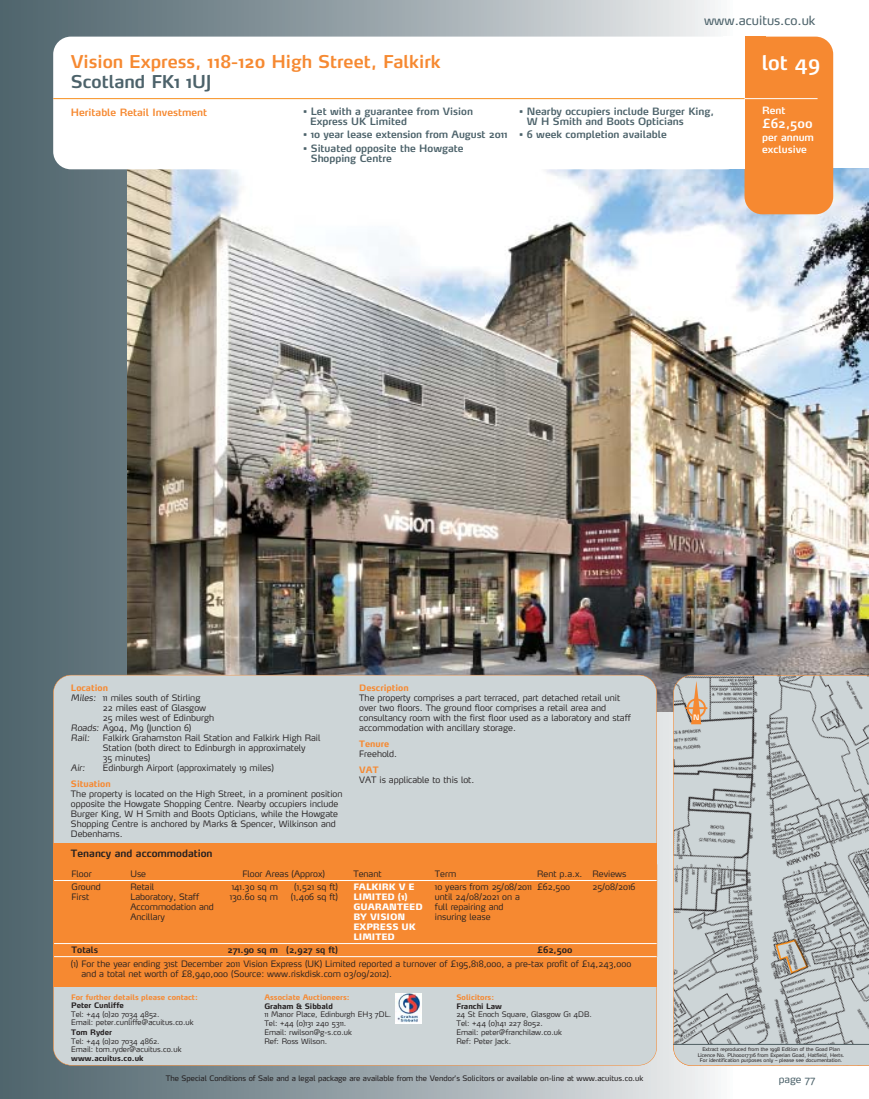
<style>
.page{position:relative;width:869px;height:1099px;background:#fff}
.page>*{position:absolute;margin:0;border:0;box-sizing:border-box;transform-origin:0 0}
.t1{font:600 20px "Max";color:#fff}
.t2{font:600 17.5px "Max";color:#f68931}
.t3{font:600 17.5px "Max";color:#4c626a}
.t4{font:12.5px "Max";color:#4c626a}
.t5{font:600 12.5px "Max";color:#fff}
.t6{font:600 10px/10px "Max";color:#4c626a}
.t7{font:600 10px "Max";color:#f68931}
.t8{font:600 10px "Max";color:#231f20}
.t9{font:600 10px/12px "Max";color:#fff}
.t10{font:10px "Max";color:#4c626a}
.t11{font:300 8.75px/10px "Max";color:#231f20}
.t12{font:900 8.75px/10px "Max";color:#fff}
.t13{font:700 8.75px "Max";color:#f68931}
.t14{font:600 8.75px "Max";color:#231f20}
.t15{font:italic 300 8.75px "Max";color:#231f20}
.t16{font:300 7.5px/8.8px "Max";color:#231f20}
.t17{font:7.5px "Max";color:#231f20}
.t18{font:700 7.5px "Max";color:#f68931}
.t19{font:700 7.5px "Max";color:#231f20}
.t20{font:600 7.38px "Max";color:#fff}
.t21{font:5px/5.6px "Max";color:#231f20;text-align:center}
.s1{font-style:italic}
</style>
<div class="page">
<div style="left:0;top:1px;width:733px;height:1097px;background:linear-gradient(to right,#495f67,#f0eeee)"></div>
<img style="left:128px;top:169px;width:740px;height:542px">
<div style="left:744px;top:37px;width:88px;height:177px;background:#f68931;border-radius:18px"></div>
<div style="left:744px;top:37px;width:21px;height:14px;background:#f68931"></div>
<div style="left:53px;top:37px;width:691px;height:132px;background:#fff;border-radius:18px"></div>
<hr style="left:735px;top:98px;width:82px;height:1px;background:#fff">
<div style="left:722px;top:37px;width:22px;height:132px;background:#fff"></div>
<hr style="left:53px;top:98px;width:691px;height:1px;background:#f78f1e">
<div style="left:53px;top:675px;width:603px;height:390px;background:#cdd5d7;border-radius:18px"></div>
<div style="left:53px;top:843px;width:603px;height:143px;background:#f68931"></div>
<hr style="left:656px;top:864px;width:1px;height:92px;background:#f68931">
<hr style="left:54px;top:880px;width:602px;height:1px;background:#fff">
<hr style="left:54px;top:943px;width:602px;height:1px;background:#fff">
<hr style="left:54px;top:956px;width:602px;height:1px;background:#fff">
<img style="left:395px;top:993px;width:26px;height:30px">
<svg style="left:673px;top:675px;width:195px;height:369px;background:#b8bebf"></svg>
<div style="left:673px;top:1045px;width:195px;height:20px;background:#cdd5d7"></div>
<hr style="left:673px;top:1044px;width:195px;height:1px;background:#4c626a">
<hr style="left:684px;top:707px;width:23px;height:2px;background:#f68931">
<svg style="left:686px;top:681px;width:19px;height:43px"></svg>
<h2 class="t2" style="left:71px;top:54px;width:371px">Vision Express, 118-120 High Street, Falkirk</h2>
<h2 class="t3" style="left:71px;top:73px;width:142px">Scotland FK1 1UJ</h2>
<p class="t7" style="left:71px;top:107px;width:138px">Heritable Retail Investment</p>
<p class="t6" style="left:310px;top:107px;width:164px;text-indent:-7px">• Let with a guarantee from Vision<br>Express UK Limited</p>
<p class="t6" style="left:303px;top:130px;width:205px">• 10 year lease extension from August 2011</p>
<p class="t6" style="left:310px;top:144px;width:154px;text-indent:-8px">• Situated opposite the Howgate<br>Shopping Centre</p>
<h3 class="t4" style="left:703px;top:15px;width:113px">www.acuitus.co.uk</h3>
<p class="t6" style="left:526px;top:107px;width:189px;text-indent:-8px">• Nearby occupiers include Burger King,<br>W H Smith and Boots Opticians</p>
<p class="t6" style="left:519px;top:130px;width:149px">• 6 week completion available</p>
<h1 class="t1" style="left:761px;top:53px;width:60px">lot 49</h1>
<p class="t9" style="left:761px;top:105px;width:25px">Rent</p>
<h3 class="t5" style="left:761px;top:118px;width:52px">£62,500</h3>
<p class="t9" style="left:761px;top:132px;width:53px">per annum exclusive</p>
<p class="t13" style="left:71px;top:683px;width:38px">Location</p>
<p class="t11" style="left:71px;top:693px;width:131px"><span class="s1">Miles:</span> 11 miles south of Stirling</p>
<p class="t11" style="left:103px;top:703px;width:105px">22 miles east of Glasgow</p>
<p class="t11" style="left:103px;top:713px;width:113px">25 miles west of Edinburgh</p>
<p class="t11" style="left:71px;top:723px;width:122px"><span class="s1">Roads:</span> A904, M9 (Junction 6)</p>
<p class="t15" style="left:71px;top:733px;width:20px">Rail:</p>
<p class="t11" style="left:103px;top:733px;width:219px">Falkirk Grahamston Rail Station and Falkirk High Rail<br>Station (both direct to Edinburgh in approximately<br>35 minutes)</p>
<p class="t15" style="left:71px;top:763px;width:16px">Air:</p>
<p class="t11" style="left:103px;top:763px;width:172px">Edinburgh Airport (approximately 19 miles)</p>
<p class="t13" style="left:71px;top:779px;width:41px">Situation</p>
<p class="t11" style="left:71px;top:789px;width:273px">The property is located on the High Street, in a prominent position opposite the Howgate Shopping Centre. Nearby occupiers include Burger King, W H Smith and Boots Opticians, while the Howgate Shopping Centre is anchored by Marks &amp; Spencer, Wilkinson and Debenhams.</p>
<p class="t13" style="left:359px;top:683px;width:51px">Description</p>
<p class="t11" style="left:359px;top:693px;width:273px">The property comprises a part terraced, part detached retail unit over two floors. The ground floor comprises a retail area and consultancy room with the first floor used as a laboratory and staff accommodation with ancillary storage.</p>
<p class="t13" style="left:359px;top:739px;width:31px">Tenure</p>
<p class="t11" style="left:359px;top:749px;width:39px">Freehold.</p>
<p class="t13" style="left:359px;top:765px;width:21px">VAT</p>
<p class="t11" style="left:359px;top:775px;width:116px">VAT is applicable to this lot.</p>
<p class="t8" style="left:71px;top:848px;width:143px">Tenancy and accommodation</p>
<p class="t11" style="left:72px;top:869px;width:22px">Floor</p>
<p class="t11" style="left:130px;top:869px;width:17px">Use</p>
<p class="t11" style="left:242px;top:869px;width:84px">Floor Areas (Approx)</p>
<p class="t11" style="left:353px;top:869px;width:30px">Tenant</p>
<p class="t11" style="left:434px;top:869px;width:23px">Term</p>
<p class="t11" style="left:537px;top:869px;width:91px">Rent p.a.x. Reviews</p>
<p class="t11" style="left:72px;top:882px;width:31px">Ground<br>First</p>
<p class="t11" style="left:130px;top:882px;width:85px">Retail<br>Laboratory, Staff<br>Accommodation and<br>Ancillary</p>
<p class="t11" style="left:230px;top:882px;width:50px">141.30 sq m<br>130.60 sq m</p>
<p class="t11" style="left:291px;top:882px;width:49px;text-align:center">(1,521 sq ft) (1,406 sq ft)</p>
<p class="t12" style="left:353px;top:882px;width:71px">FALKIRK V E<br>LIMITED (1)<br>GUARANTEED<br>BY VISION<br>EXPRESS UK<br>LIMITED</p>
<p class="t11" style="left:434px;top:882px;width:99px">10 years from 25/08/2011 until 24/08/2021 on a full repairing and insuring lease</p>
<p class="t11" style="left:537px;top:882px;width:35px">£62,500</p>
<p class="t11" style="left:592px;top:882px;width:44px">25/08/2016</p>
<p class="t14" style="left:72px;top:945px;width:28px">Totals</p>
<p class="t14" style="left:227px;top:945px;width:112px">271.90 sq m (2,927 sq ft)</p>
<p class="t14" style="left:537px;top:945px;width:37px">£62,500</p>
<p class="t11" style="left:81px;top:959px;width:551px;text-indent:-10px">(1) For the year ending 31st December 2011 Vision Express (UK) Limited reported a turnover of £195,818,000, a pre-tax profit of £14,243,000 and a total net worth of £8,940,000 (Source: www.riskdisk.com 03/09/2012).</p>
<p class="t18" style="left:71px;top:993px;width:128px">For further details please contact:</p>
<p class="t19" style="left:71px;top:1001px;width:54px">Peter Cunliffe</p>
<p class="t16" style="left:71px;top:1010px;width:124px;line-height:8.4px">Tel: +44 (0)20 7034 4852.<br>Email: peter.cunliffe@acuitus.co.uk</p>
<p class="t19" style="left:71px;top:1029px;width:42px">Tom Ryder</p>
<p class="t16" style="left:71px;top:1037px;width:112px">Tel: +44 (0)20 7034 4862.<br>Email: tom.ryder@acuitus.co.uk</p>
<p class="t19" style="left:71px;top:1054px;width:74px">www.acuitus.co.uk</p>
<p class="t18" style="left:264px;top:993px;width:87px">Associate Auctioneers:</p>
<p class="t19" style="left:264px;top:1002px;width:70px">Graham &amp; Sibbald</p>
<p class="t16" style="left:264px;top:1010px;width:128px">11 Manor Place, Edinburgh EH3 7DL.<br>Tel: +44 (0)131 240 5311.<br>Email: rwilson@g-s.co.uk<br>Ref: Ross Wilson.</p>
<p class="t18" style="left:456px;top:993px;width:39px">Solicitors:</p>
<p class="t19" style="left:456px;top:1002px;width:47px">Franchi Law</p>
<p class="t16" style="left:456px;top:1010px;width:137px">24 St Enoch Square, Glasgow G1 4DB.<br>Tel: +44 (0)141 227 8052.<br>Email: peter@franchilaw.co.uk<br>Ref: Peter Jack.</p>
<p class="t17" style="left:166px;top:1074px;width:479px">The Special Conditions of Sale and a legal package are available from the Vendor’s Solicitors or available on-line at www.acuitus.co.uk</p>
<p class="t20" style="left:692px;top:714px;width:8px">N</p>
<p class="t21" style="left:697px;top:1046px;width:148px">Extract reproduced from the 1998 Edition of the Goad Plan<br>Licence No. PU100017316 from Experian Goad, Hatfield, Herts.<br>For identification purposes only – please see documentation.</p>
<p class="t10" style="left:778px;top:1074px;width:38px">page 77</p>
</div>
